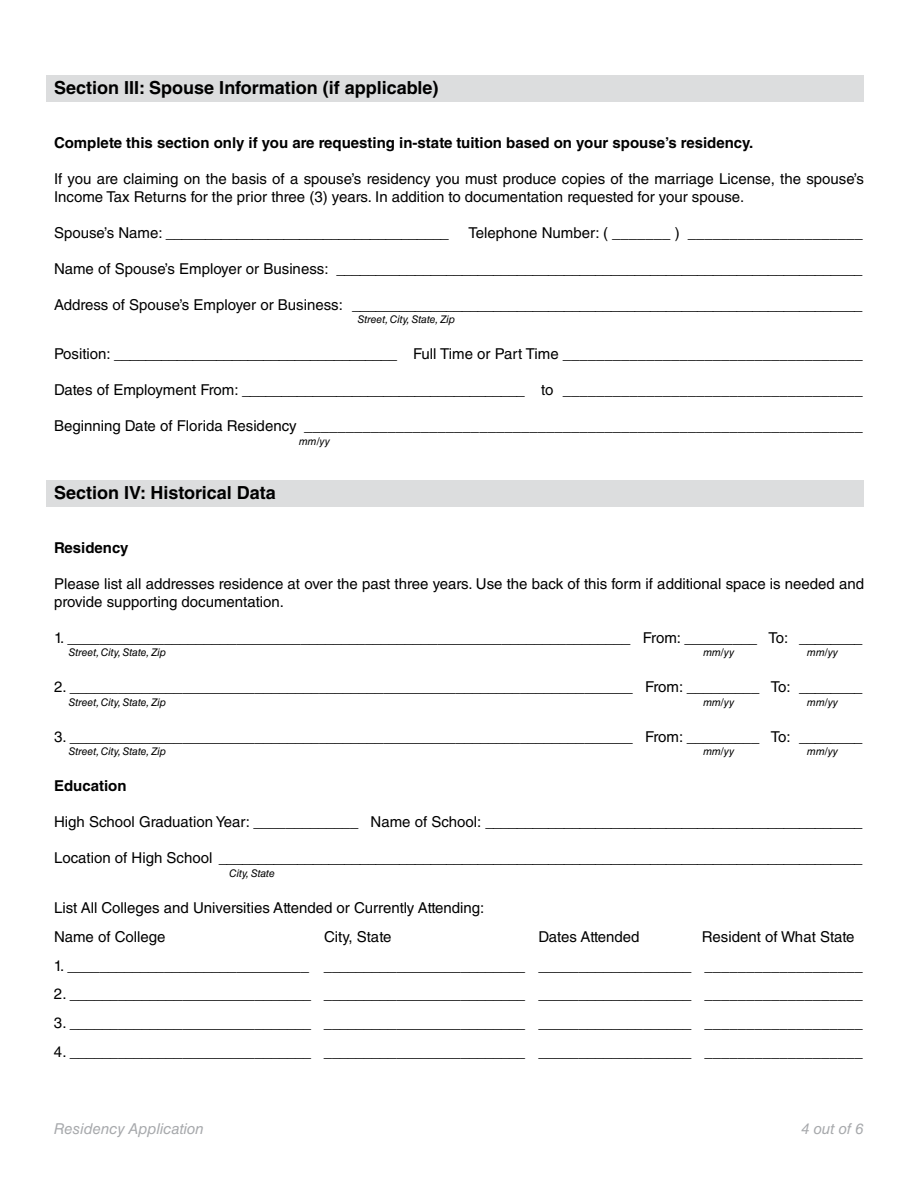
<style>
.page{position:relative;width:918px;height:1188px;background:#fff}
.page>*{position:absolute;margin:0;border:0;box-sizing:border-box;transform-origin:0 0}
.t1{font:700 18px "Helvetica LT Std";color:#000}
.t2{font:15px/18px "Helvetica LT Std";color:#000}
.t3{font:700 15px "Helvetica LT Std";color:#000}
.t4{font:italic 15px "Helvetica LT Std";color:#a7a9ac}
.t5{font:italic 10.5px "Helvetica LT Std";color:#000}
</style>
<div class="page">
<div style="left:47px;top:480px;width:817px;height:27px;background:#dcddde"></div>
<div style="left:47px;top:75px;width:817px;height:27px;background:#dcddde"></div>
<p class="t1" style="left:54px;top:77px;width:386px">Section III: Spouse Information (if applicable)</p>
<p class="t3" style="left:54px;top:133px;width:701px">Complete this section only if you are requesting in-state tuition based on your spouse’s residency.</p>
<p class="t2" style="left:54px;top:170px;width:812px">If you are claiming on the basis of a spouse’s residency you must produce copies of the marriage License, the spouse’s<br>Income Tax Returns for the prior three (3) years. In addition to documentation requested for your spouse.</p>
<p class="t2" style="left:54px;top:224px;width:396px">Spouse’s Name: ____________________________________</p>
<p class="t2" style="left:468px;top:224px;width:396px">Telephone Number: ( _______ ) _____________________</p>
<p class="t2" style="left:54px;top:260px;width:810px">Name of Spouse’s Employer or Business: ___________________________________________________________________</p>
<p class="t2" style="left:54px;top:296px;width:810px">Address of Spouse’s Employer or Business: _________________________________________________________________</p>
<p class="t5" style="left:358px;top:314px;width:99px">Street, City, State, Zip</p>
<p class="t2" style="left:54px;top:345px;width:810px">Position: ____________________________________ Full Time or Part Time ____________________________________</p>
<p class="t2" style="left:54px;top:381px;width:810px">Dates of Employment From: ____________________________________ to ____________________________________</p>
<p class="t2" style="left:54px;top:417px;width:810px">Beginning Date of Florida Residency ___________________________________________________________________</p>
<p class="t5" style="left:299px;top:435px;width:32px">mm/yy</p>
<p class="t1" style="left:54px;top:482px;width:223px">Section IV: Historical Data</p>
<p class="t3" style="left:54px;top:538px;width:76px">Residency</p>
<p class="t2" style="left:54px;top:575px;width:812px">Please list all addresses residence at over the past three years. Use the back of this form if additional space is needed and provide supporting documentation.</p>
<p class="t2" style="left:54px;top:629px;width:810px">1. ______________________________________________________________________ From: _________ To: ________</p>
<p class="t5" style="left:69px;top:647px;width:99px">Street, City, State, Zip</p>
<p class="t5" style="left:703px;top:647px;width:32px">mm/yy</p>
<p class="t5" style="left:807px;top:647px;width:32px">mm/yy</p>
<p class="t2" style="left:54px;top:678px;width:810px">2. ______________________________________________________________________ From: _________ To: ________</p>
<p class="t5" style="left:69px;top:696px;width:99px">Street, City, State, Zip</p>
<p class="t5" style="left:703px;top:696px;width:32px">mm/yy</p>
<p class="t5" style="left:807px;top:696px;width:32px">mm/yy</p>
<p class="t2" style="left:54px;top:728px;width:810px">3. ______________________________________________________________________ From: _________ To: ________</p>
<p class="t5" style="left:69px;top:746px;width:99px">Street, City, State, Zip</p>
<p class="t5" style="left:703px;top:746px;width:32px">mm/yy</p>
<p class="t5" style="left:807px;top:746px;width:32px">mm/yy</p>
<p class="t3" style="left:54px;top:777px;width:74px">Education</p>
<p class="t2" style="left:54px;top:813px;width:810px">High School Graduation Year: _____________ Name of School: ________________________________________________</p>
<p class="t2" style="left:54px;top:849px;width:810px">Location of High School __________________________________________________________________________________</p>
<p class="t5" style="left:229px;top:867px;width:47px">City, State</p>
<p class="t2" style="left:54px;top:893px;width:432px;line-height:28.8px">List All Colleges and Universities Attended or Currently Attending:<br>Name of College</p>
<p class="t2" style="left:324px;top:927px;width:69px">City, State</p>
<p class="t2" style="left:538px;top:927px;width:103px">Dates Attended</p>
<p class="t2" style="left:702px;top:927px;width:154px">Resident of What State</p>
<p class="t2" style="left:54px;top:956px;width:810px">1. ______________________________ _________________________ ___________________ ___________________</p>
<p class="t2" style="left:54px;top:985px;width:810px">2. ______________________________ _________________________ ___________________ ___________________</p>
<p class="t2" style="left:54px;top:1014px;width:810px">3. ______________________________ _________________________ ___________________ ___________________</p>
<p class="t2" style="left:54px;top:1043px;width:810px">4. ______________________________ _________________________ ___________________ ___________________</p>
<p class="t4" style="left:54px;top:1120px;width:151px">Residency Application</p>
<p class="t4" style="left:801px;top:1120px;width:64px">4 out of 6</p>
</div>
